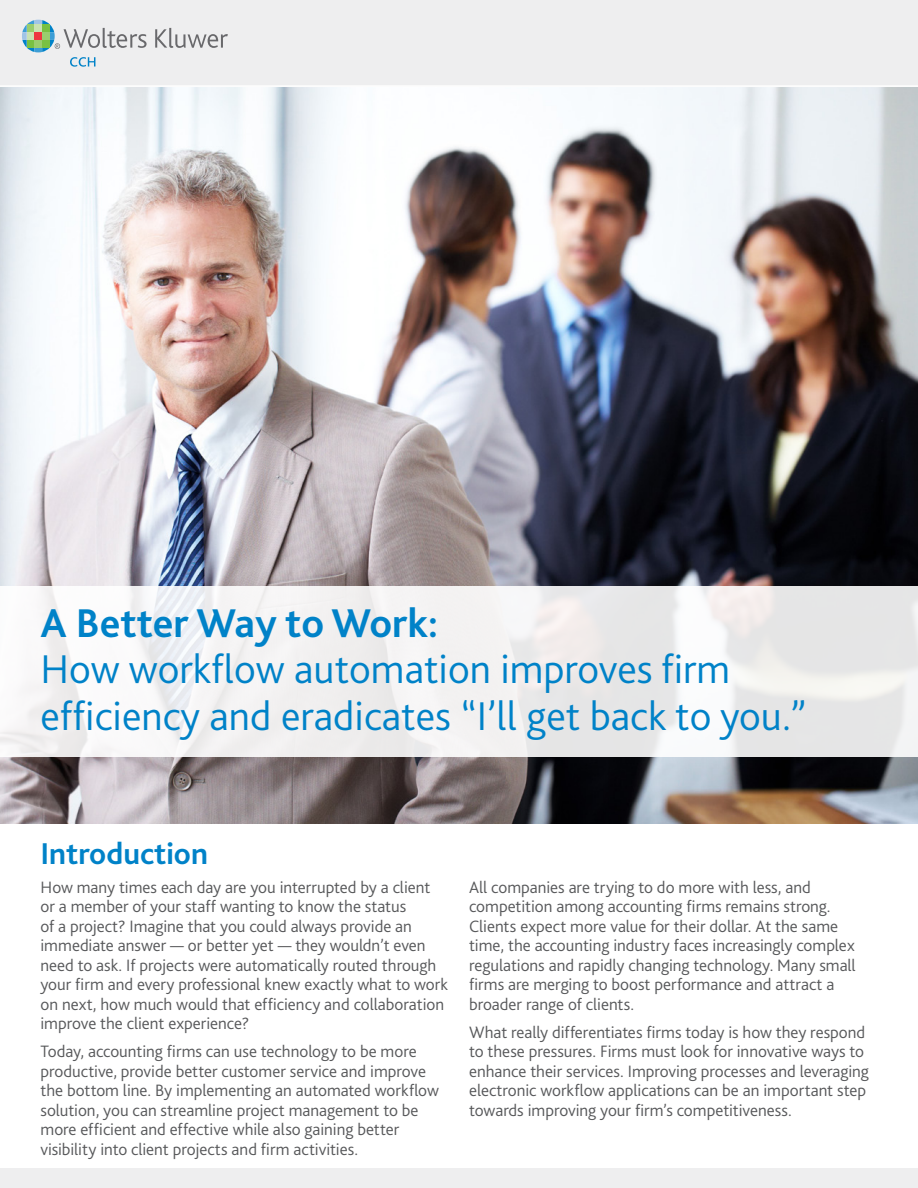
<style>
.page{position:relative;width:918px;height:1188px;background:#fff}
.page>*{position:absolute;margin:0;border:0;box-sizing:border-box;transform-origin:0 0}
.t1{font:300 42px/46.5px "Bliss 2";color:#0082c8}
.CS_Heading_1{font:700 31.5px "Bliss 2";color:#0082c8}
.CS_Exec_Summary{font:300 17.25px/19.5px "Bliss 2";letter-spacing:-.005em;color:#57585a}
.s1{font-weight:700}
</style>
<div class="page">
<img style="left:0;top:87px;width:918px;height:737px">
<div style="left:0;top:586px;width:918px;height:171px;background:linear-gradient(to bottom,#f2f1f1,#efeeee)"></div>
<div style="left:0;top:1168px;width:918px;height:20px;background:#eeeeef"></div>
<div style="left:0;top:0;width:918px;height:86px;background:#eeeeef"></div>
<svg style="left:155px;top:28px;width:73px;height:20px"></svg>
<svg style="left:22px;top:20px;width:125px;height:47px"></svg>
<hr style="left:0;top:85px;width:918px;height:2px;background:#fff">
<p class="t1" style="left:40px;top:599px;width:768px"><span class="s1">A Better Way to Work:<br></span>How workflow automation improves firm efficiency and eradicates “I’ll get back to you.”</p>
<p class="CS_Heading_1" style="left:40px;top:834px;width:169px">Introduction</p>
<p class="CS_Exec_Summary" style="left:40px;top:877px;width:409px">How many times each day are you interrupted by a client or a member of your staff wanting to know the status<br>of a project? Imagine that you could always provide an immediate answer — or better yet — they wouldn’t even need to ask. If projects were automatically routed through your firm and every professional knew exactly what to work on next, how much would that efficiency and collaboration improve the client experience?</p>
<p class="CS_Exec_Summary" style="left:40px;top:1042px;width:400px">Today, accounting firms can use technology to be more productive, provide better customer service and improve the bottom line. By implementing an automated workflow solution, you can streamline project management to be more efficient and effective while also gaining better visibility into client projects and firm activities.</p>
<p class="CS_Exec_Summary" style="left:469px;top:877px;width:388px">All companies are trying to do more with less, and competition among accounting firms remains strong.<br>Clients expect more value for their dollar. At the same time, the accounting industry faces increasingly complex regulations and rapidly changing technology. Many small firms are merging to boost performance and attract a broader range of clients.</p>
<p class="CS_Exec_Summary" style="left:469px;top:1022px;width:401px">What really differentiates firms today is how they respond to these pressures. Firms must look for innovative ways to enhance their services. Improving processes and leveraging electronic workflow applications can be an important step towards improving your firm’s competitiveness.</p>
</div>
